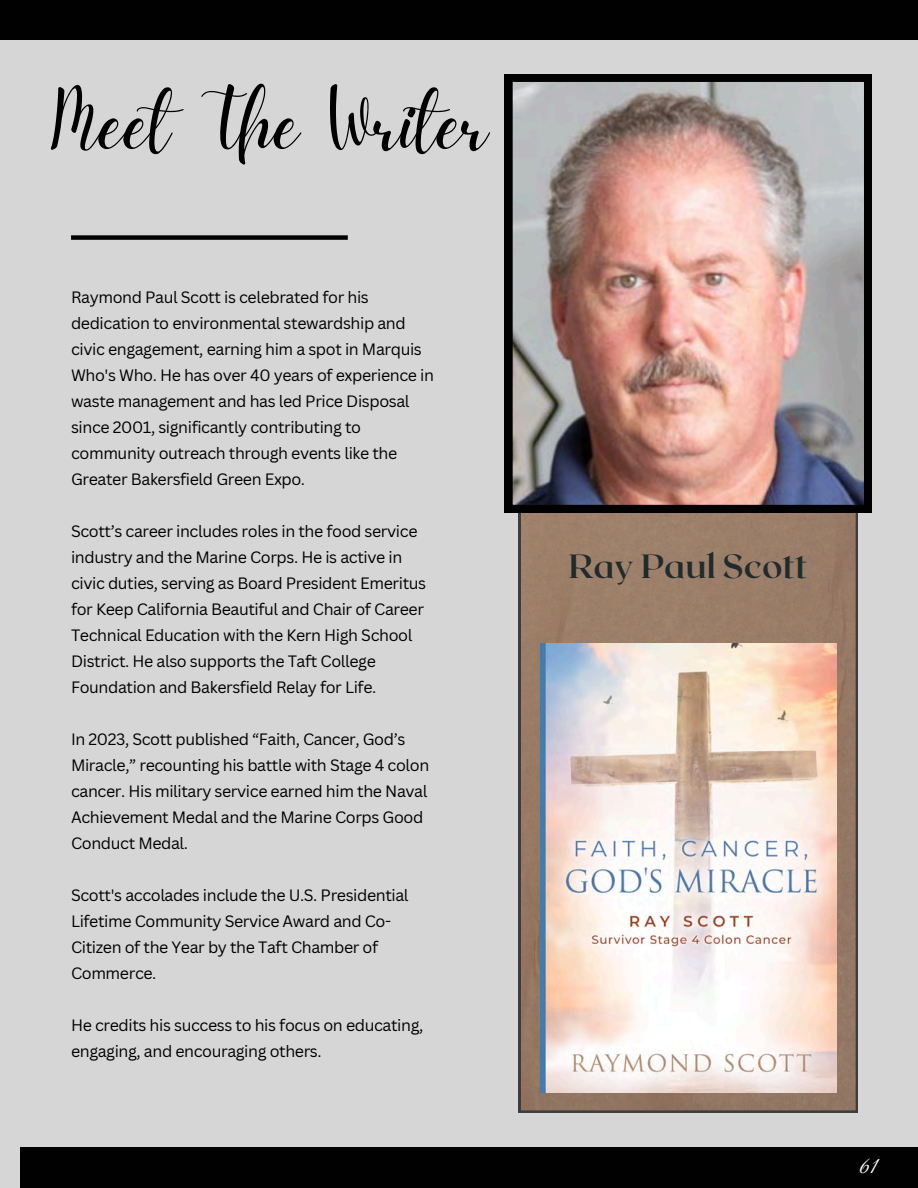
<style>
.page{position:relative;width:918px;height:1188px;background:#d6d6d6}
.page>*{position:absolute;margin:0;border:0;box-sizing:border-box;transform-origin:0 0}
.t1{font:84.15px "Daydream";color:#000}
.t2{font:700 33.6px "Roxborough CF";color:#1f2b2c}
.t3{font:24.75px "Great Vibes";color:#fff}
.t4{font:16.05px/26px "Canva Sans";letter-spacing:-.025em;color:#000}
</style>
<div class="page">
<div style="left:0;top:0;width:918px;height:40px;background:#010101"></div>
<div style="left:20px;top:1147px;width:898px;height:41px;background:#010101"></div>
<svg style="left:519px;top:513px;width:338px;height:600px;background:#947966"></svg>
<img style="left:505px;top:74px;width:367px;height:439px">
<img style="left:541px;top:644px;width:296px;height:448px">
<div style="left:71px;top:235px;width:277px;height:5px;background:#010101"></div>
<p class="t1" style="left:51px;top:74px;width:440px">Meet The Writer</p>
<p class="t4" style="left:71px;top:284px;width:364px">Raymond Paul Scott is celebrated for his dedication to environmental stewardship and civic engagement, earning him a spot in Marquis Who's Who. He has over 40 years of experience in waste management and has led Price Disposal since 2001, significantly contributing to community outreach through events like the Greater Bakersfield Green Expo.</p>
<p class="t4" style="left:71px;top:518px;width:357px">Scott’s career includes roles in the food service industry and the Marine Corps. He is active in civic duties, serving as Board President Emeritus for Keep California Beautiful and Chair of Career Technical Education with the Kern High School District. He also supports the Taft College Foundation and Bakersfield Relay for Life.</p>
<p class="t4" style="left:71px;top:726px;width:360px">In 2023, Scott published “Faith, Cancer, God’s Miracle,” recounting his battle with Stage 4 colon cancer. His military service earned him the Naval Achievement Medal and the Marine Corps Good Conduct Medal.</p>
<p class="t4" style="left:71px;top:882px;width:339px">Scott's accolades include the U.S. Presidential Lifetime Community Service Award and Co-Citizen of the Year by the Taft Chamber of Commerce.</p>
<p class="t4" style="left:71px;top:1012px;width:354px">He credits his success to his focus on educating, engaging, and encouraging others.</p>
<p class="t2" style="left:569px;top:544px;width:241px">Ray Paul Scott</p>
<h2 class="t3" style="left:859px;top:1152px;width:21px">61</h2>
</div>
